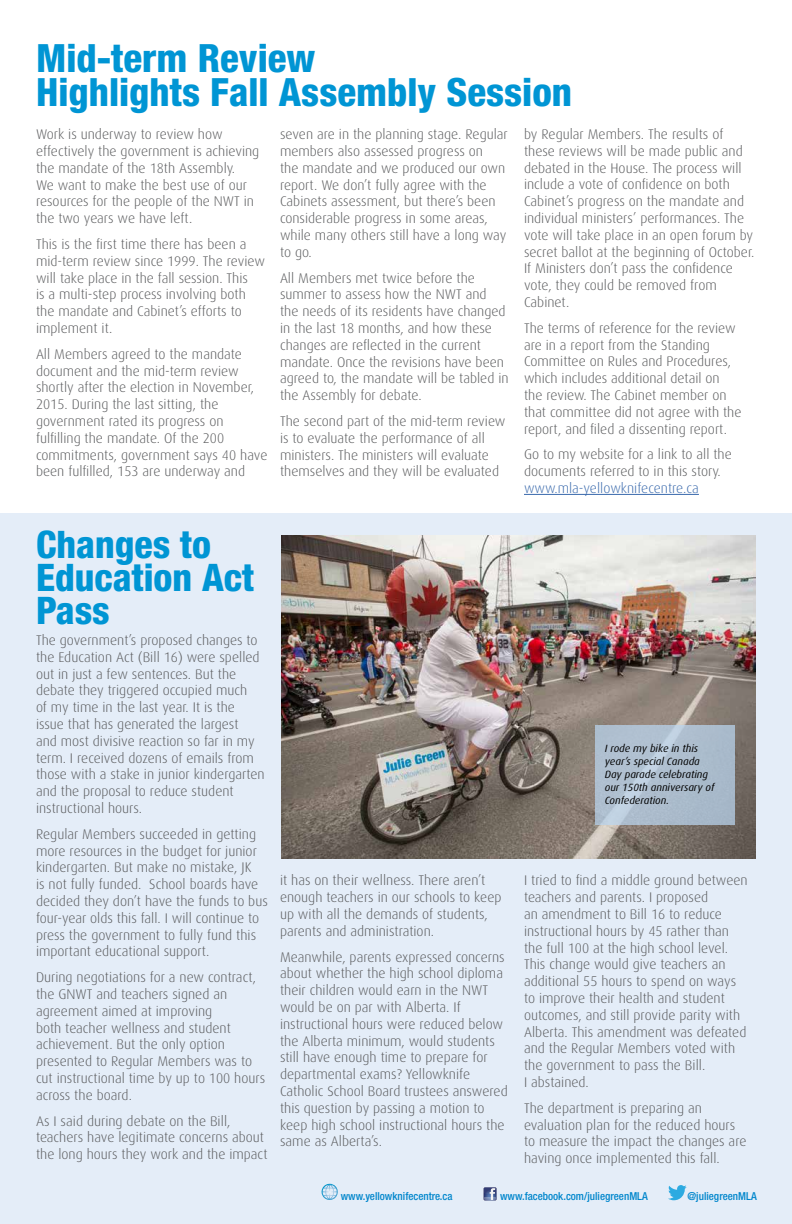
<style>
.page{position:relative;width:792px;height:1224px;background:#fff}
.page>*{position:absolute;margin:0;border:0;box-sizing:border-box;transform-origin:0 0}
.t1{font:800 condensed 39px/34px "Helvetica Neue";color:#0095d4}
.t2{font:800 condensed 38px/33px "Helvetica Neue";color:#0095d4}
.t3{font:300 14px/16.8px "Dax";color:#58595b}
.t4{font:300 14px "Dax";color:#3969ac}
.t5{font:500 condensed 11px "Helvetica Neue";color:#0086cc}
.t6{font:italic 10.5px/13px "Dax";color:#000}
</style>
<div class="page">
<div style="left:0;top:514px;width:792px;height:710px;background:#e4edf8"></div>
<svg style="left:483px;top:1187px;width:14px;height:14px"></svg>
<svg style="left:484px;top:1187px;width:13px;height:14px"></svg>
<svg style="left:668px;top:1185px;width:19px;height:15px"></svg>
<svg style="left:321px;top:1184px;width:17px;height:16px"></svg>
<hr style="left:524px;top:494px;width:175px;height:1px;background:#3969ac">
<img style="left:281px;top:535px;width:474px;height:323px">
<svg style="left:595px;top:726px;width:139px;height:99px;fill:#aebece"></svg>
<h1 class="t1" style="left:36px;top:41px;width:538px">Mid-term Review<br>Highlights Fall Assembly Session</h1>
<p class="t3" style="left:36px;top:126px;width:225px">Work is underway to review how effectively the government is achieving the mandate of the 18th Assembly.<br>We want to make the best use of our resources for the people of the NWT in the two years we have left.</p>
<p class="t3" style="left:36px;top:236px;width:231px">This is the first time there has been a mid-term review since 1999. The review will take place in the fall session. This<br>is a multi-step process involving both the mandate and Cabinet’s efforts to implement it.</p>
<p class="t3" style="left:36px;top:346px;width:233px">All Members agreed to the mandate document and the mid-term review shortly after the election in November, 2015. During the last sitting, the government rated its progress on fulfilling the mandate. Of the 200 commitments, government says 40 have been fulfilled, 153 are underway and</p>
<p class="t3" style="left:524px;top:126px;width:232px">by Regular Members. The results of these reviews will be made public and debated in the House. The process will include a vote of confidence on both Cabinet’s progress on the mandate and individual ministers’ performances. The vote will take place in an open forum by secret ballot at the beginning of October.<br>If Ministers don’t pass the confidence vote, they could be removed from Cabinet.</p>
<p class="t3" style="left:524px;top:320px;width:219px">The terms of reference for the review are in a report from the Standing Committee on Rules and Procedures, which includes additional detail on the review. The Cabinet member on that committee did not agree with the report, and filed a dissenting report.</p>
<p class="t3" style="left:524px;top:446px;width:209px">Go to my website for a link to all the documents referred to in this story.</p>
<p class="t4" style="left:524px;top:481px;width:176px">www.mla-yellowknifecentre.ca</p>
<p class="t3" style="left:280px;top:126px;width:229px">seven are in the planning stage. Regular members also assessed progress on<br>the mandate and we produced our own report. We don’t fully agree with the Cabinets assessment, but there’s been considerable progress in some areas, while many others still have a long way to go.</p>
<p class="t3" style="left:280px;top:269px;width:230px">All Members met twice before the summer to assess how the NWT and the needs of its residents have changed in the last 18 months, and how these changes are reflected in the current mandate. Once the revisions have been agreed to, the mandate will be tabled in the Assembly for debate.</p>
<p class="t3" style="left:280px;top:413px;width:227px">The second part of the mid-term review is to evaluate the performance of all ministers. The ministers will evaluate themselves and they will be evaluated</p>
<h2 class="t2" style="left:36px;top:527px;width:220px">Changes to<br>Education Act<br>Pass</h2>
<p class="t3" style="left:36px;top:632px;width:230px">The government’s proposed changes to the Education Act (Bill 16) were spelled out in just a few sentences. But the debate they triggered occupied much<br>of my time in the last year. It is the issue that has generated the largest<br>and most divisive reaction so far in my term. I received dozens of emails from those with a stake in junior kindergarten and the proposal to reduce student instructional hours.</p>
<p class="t3" style="left:36px;top:826px;width:233px">Regular Members succeeded in getting more resources in the budget for junior kindergarten. But make no mistake, JK<br>is not fully funded. School boards have decided they don’t have the funds to bus four-year olds this fall. I will continue to press the government to fully fund this important educational support.</p>
<p class="t3" style="left:36px;top:969px;width:231px">During negotiations for a new contract, the GNWT and teachers signed an agreement aimed at improving<br>both teacher wellness and student achievement. But the only option presented to Regular Members was to cut instructional time by up to 100 hours across the board.</p>
<p class="t3" style="left:36px;top:1113px;width:233px">As I said during debate on the Bill, teachers have legitimate concerns about the long hours they work and the impact</p>
<p class="t6" style="left:605px;top:742px;width:111px">I rode my bike in this year’s special Canada<br>Day parade celebrating our 150th anniversary of<br>Confederation.</p>
<p class="t3" style="left:280px;top:872px;width:223px">it has on their wellness. There aren’t enough teachers in our schools to keep up with all the demands of students, parents and administration.</p>
<p class="t3" style="left:280px;top:948px;width:229px">Meanwhile, parents expressed concerns about whether the high school diploma their children would earn in the NWT would be on par with Alberta. If instructional hours were reduced below the Alberta minimum, would students still have enough time to prepare for departmental exams? Yellowknife Catholic School Board trustees answered this question by passing a motion to keep high school instructional hours the same as Alberta’s.</p>
<p class="t3" style="left:524px;top:872px;width:225px">I tried to find a middle ground between teachers and parents. I proposed<br>an amendment to Bill 16 to reduce instructional hours by 45 rather than the full 100 at the high school level.<br>This change would give teachers an additional 55 hours to spend on ways to improve their health and student outcomes, and still provide parity with Alberta. This amendment was defeated and the Regular Members voted with the government to pass the Bill.<br>I abstained.</p>
<p class="t3" style="left:524px;top:1100px;width:224px">The department is preparing an evaluation plan for the reduced hours to measure the impact the changes are having once implemented this fall.</p>
<p class="t5" style="left:341px;top:1189px;width:113px">www.yellowknifecentre.ca</p>
<p class="t5" style="left:500px;top:1189px;width:149px">www.facebook.com/juliegreenMLA</p>
<p class="t5" style="left:687px;top:1189px;width:71px">@juliegreenMLA</p>
</div>
